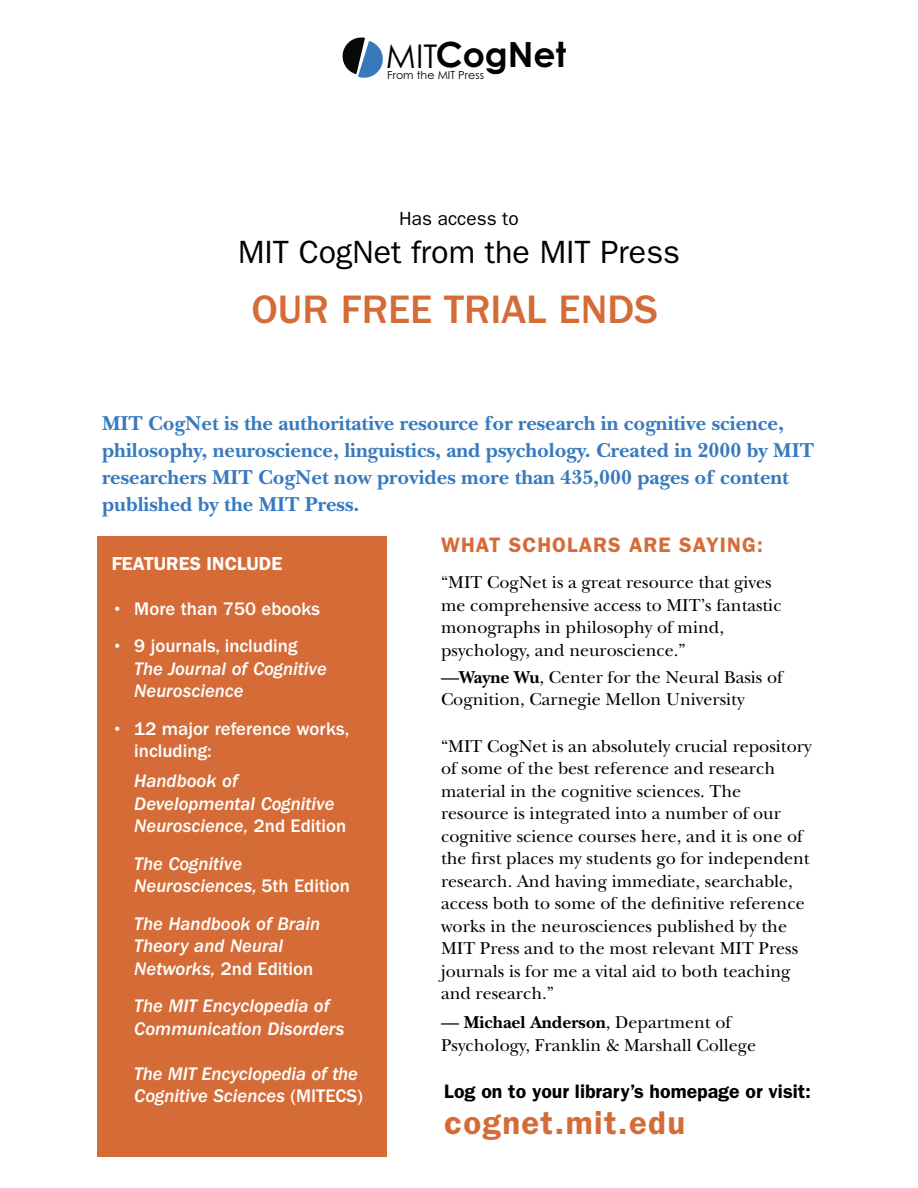
<style>
.page{position:relative;width:918px;height:1188px;background:#fff}
.page>*{position:absolute;margin:0;border:0;box-sizing:border-box;transform-origin:0 0}
.t1{font:500 41.1px "ITC Franklin Gothic Std";color:#d56c38}
.t2{font:700 34.8px "Century Gothic";color:#010101}
.t3{font:600 33px "ITC Franklin Gothic Std";letter-spacing:.04em;color:#d56c38}
.t4{font:32.25px "ITC Franklin Gothic Std";color:#000}
.t5{font:700 21px/27px "New Baskerville Std";color:#387abe}
.t6{font:600 21px "ITC Franklin Gothic Std";letter-spacing:.05em;color:#d56c38}
.t7{font:600 19.5px "ITC Franklin Gothic Std";color:#000}
.t8{font:19.05px "ITC Franklin Gothic Std";color:#000}
.t9{font:18.9px/22.5px "ITC Franklin Gothic Std Med It";color:#fff}
.t10{font:500 18.9px/22.5px "ITC Franklin Gothic Std";color:#fff}
.t11{font:600 18.9px "ITC Franklin Gothic Std";color:#fff}
.t12{font:18px/22.5px "New Baskerville Std";color:#000}
.t13{font:11.1px "Century Gothic";letter-spacing:.005em;color:#010101}
.s1{font-weight:400;font-size:32.7px}
.s2{font-family:"ITC Franklin Gothic Std";font-weight:500}
.s3{font-family:"ITC Franklin Gothic Std Med It";font-weight:400}
.s4{font-weight:700}
</style>
<div class="page">
<div style="left:98px;top:537px;width:289px;height:620px;background:#d56c38"></div>
<svg style="left:343px;top:38px;width:40px;height:40px"></svg>
<h2 class="t2" style="left:386px;top:33px;width:182px"><span class="s1">MIT</span>CogNet</h2>
<p class="t13" style="left:387px;top:68px;width:98px">From the MIT Press</p>
<p class="t8" style="left:399px;top:207px;width:121px">Has access to</p>
<h3 class="t4" style="left:238px;top:234px;width:443px">MIT CogNet from the MIT Press</h3>
<h1 class="t1" style="left:252px;top:286px;width:408px">OUR FREE TRIAL ENDS</h1>
<p class="t5" style="left:102px;top:410px;width:713px">MIT CogNet is the authoritative resource for research in cognitive science, philosophy, neuroscience, linguistics, and psychology. Created in 2000 by MIT researchers MIT CogNet now provides more than 435,000 pages of content published by the MIT Press.</p>
<p class="t11" style="left:112px;top:552px;width:172px">FEATURES INCLUDE</p>
<p class="t10" style="left:112px;top:598px;width:210px">• More than 750 ebooks</p>
<p class="t10" style="left:112px;top:635px;width:187px">• 9 journals, including</p>
<p class="t9" style="left:134px;top:658px;width:194px">The Journal of Cognitive<br>Neuroscience</p>
<p class="t10" style="left:134px;top:718px;width:217px;text-indent:-22px">• 12 major reference works, including:</p>
<p class="t9" style="left:134px;top:770px;width:213px">Handbook of<br>Developmental Cognitive<br>Neuroscience, <span class="s2">2nd Edition</span></p>
<p class="t9" style="left:134px;top:853px;width:217px">The Cognitive<br>Neurosciences, <span class="s2">5th Edition</span></p>
<p class="t9" style="left:134px;top:913px;width:188px">The Handbook of Brain<br>Theory and Neural</p>
<p class="t10" style="left:134px;top:958px;width:180px"><span class="s3">Networks,</span> 2nd Edition</p>
<p class="t9" style="left:134px;top:995px;width:212px">The MIT Encyclopedia of<br>Communication Disorders</p>
<p class="t9" style="left:134px;top:1063px;width:230px">The MIT Encyclopedia of the<br>Cognitive Sciences <span class="s2">(MITECS)</span></p>
<p class="t6" style="left:441px;top:532px;width:324px">WHAT SCHOLARS ARE SAYING:</p>
<p class="t12" style="left:441px;top:571px;width:342px">“MIT CogNet is a great resource that gives me comprehensive access to MIT’s fantastic monographs in philosophy of mind, psychology, and neuroscience.”</p>
<p class="t12" style="left:441px;top:666px;width:343px">—<span class="s4">Wayne Wu</span>, Center for the Neural Basis of<br>Cognition, Carnegie Mellon University</p>
<p class="t12" style="left:441px;top:735px;width:372px">“MIT CogNet is an absolutely crucial repository of some of the best reference and research material in the cognitive sciences. The resource is integrated into a number of our cognitive science courses here, and it is one of the first places my students go for independent research. And having immediate, searchable, access both to some of the definitive reference works in the neurosciences published by the MIT Press and to the most relevant MIT Press journals is for me a vital aid to both teaching and research.”</p>
<p class="t12" style="left:441px;top:1011px;width:317px">— <span class="s4">Michael Anderson</span>, Department of<br>Psychology, Franklin &amp; Marshall College</p>
<p class="t7" style="left:444px;top:1080px;width:368px">Log on to your library’s homepage or visit:</p>
<h3 class="t3" style="left:444px;top:1103px;width:242px">cognet.mit.edu</h3>
</div>
